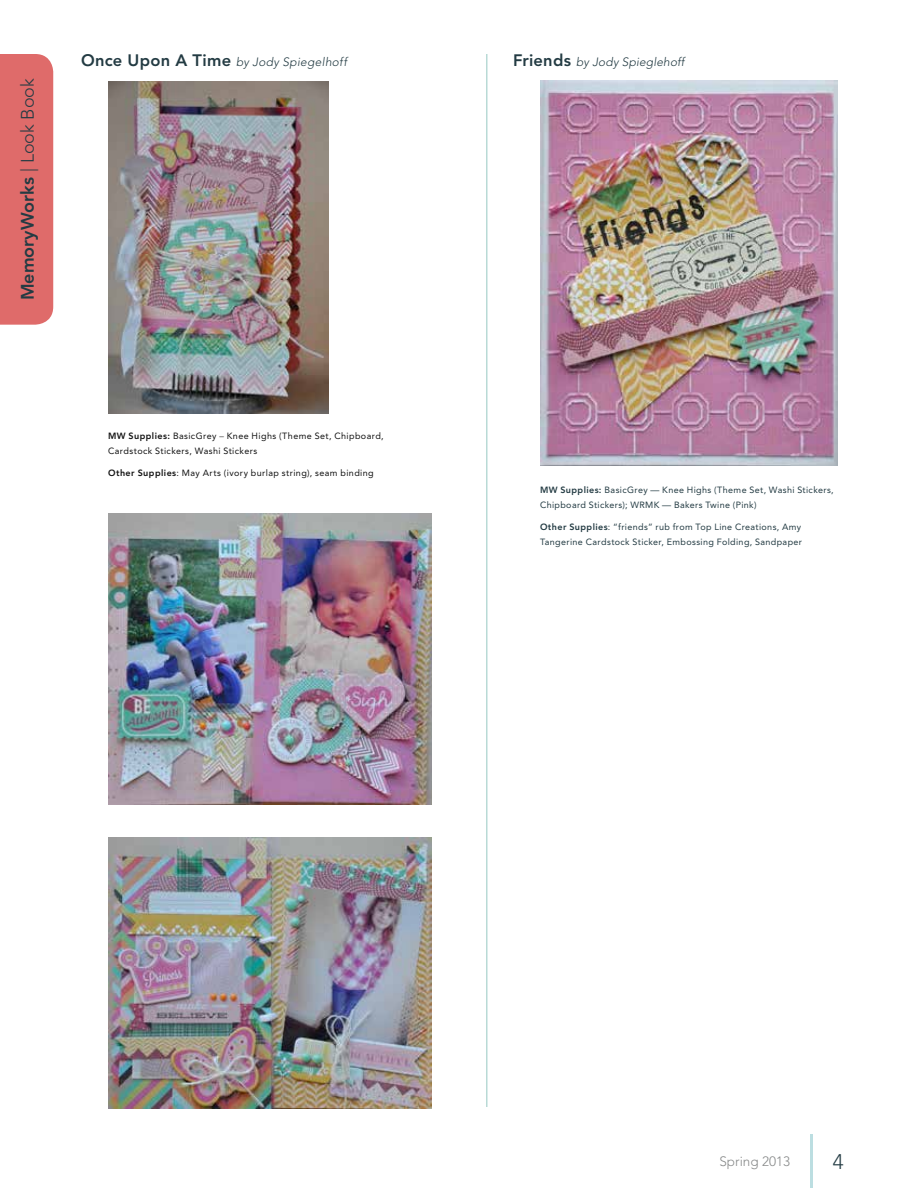
<style>
.page{position:relative;width:918px;height:1188px;background:#fff}
.page>*{position:absolute;margin:0;border:0;box-sizing:border-box;transform-origin:0 0}
.t1{font:300 21px "Avenir LT Std";color:#233b43}
.t2{font:800 18px "Avenir LT Std";color:#233b43}
.t3{font:300 13.5px "Avenir LT Std";color:#888a8a}
.t4{font:italic 300 12px "Avenir LT Std";letter-spacing:.01em;color:#233b43}
.t5{font:9px/15px "Avenir LT Std";letter-spacing:.04em;color:#233b43}
.t6{font:9px/15px "Avenir LT Std";letter-spacing:.045em;color:#121212}
.s1{font-weight:300}
.s2{font-weight:800;font-style:normal;font-size:16.5px}
.s3{font-weight:800}
</style>
<div class="page">
<div style="left:0;top:54px;width:53px;height:271px;background:#df6b6a"></div>
<hr style="left:810px;top:1134px;width:3px;height:54px;background:#bcdee1">
<hr style="left:486px;top:54px;width:2px;height:1053px;background:#b9dad6">
<img style="left:108px;top:81px;width:221px;height:333px">
<img style="left:108px;top:513px;width:324px;height:291px">
<img style="left:108px;top:837px;width:324px;height:271px">
<img style="left:540px;top:81px;width:297px;height:384px">
<h2 class="t2" style="left:17px;top:300px;width:224px;rotate:-90deg">MemoryWorks <span class="s1">| Look Book</span></h2>
<h3 class="t4" style="left:81px;top:55px;width:267px"><span class="s2">Once Upon A Time</span> by Jody Spiegelhoff</h3>
<p class="t6" style="left:108px;top:428px;width:277px"><span class="s3">MW Supplies:</span> BasicGrey <span class="s1">–</span> Knee Highs (Theme Set, Chipboard,<br>Cardstock Stickers, Washi Stickers</p>
<p class="t6" style="left:108px;top:466px;width:267px"><span class="s3">Other Supplies</span>: May Arts (ivory burlap string), seam binding</p>
<h3 class="t4" style="left:513px;top:55px;width:173px"><span class="s2">Friends</span> by Jody Spieglehoff</h3>
<p class="t5" style="left:540px;top:482px;width:295px"><span class="s3">MW Supplies:</span> BasicGrey — Knee Highs (Theme Set, Washi Stickers,<br>Chipboard Stickers); WRMK — Bakers Twine (Pink)</p>
<p class="t5" style="left:540px;top:520px;width:264px"><span class="s3">Other Supplies</span>: “friends” rub from Top Line Creations, Amy<br>Tangerine Cardstock Sticker, Embossing Folding, Sandpaper</p>
<h3 class="t3" style="left:719px;top:1154px;width:72px">Spring 2013</h3>
<h1 class="t1" style="left:833px;top:1149px;width:12px">4</h1>
</div>
